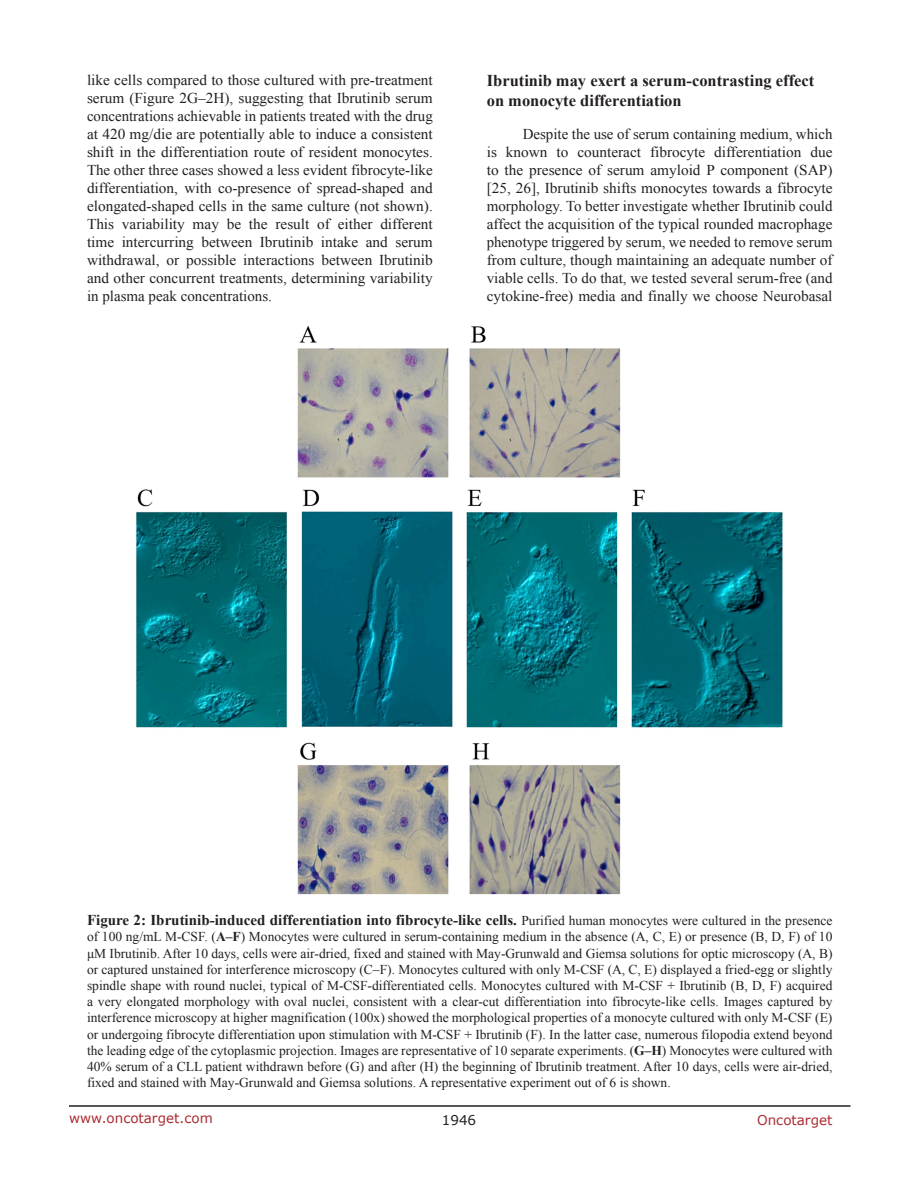
<style>
.page{position:relative;width:918px;height:1188px;background:#fff}
.page>*{position:absolute;margin:0;border:0;box-sizing:border-box;transform-origin:0 0}
.SubHeading_middle{font:700 16.5px/19.8px "Times New Roman";color:#231f20}
.BodyText{font:15px/18px "Times New Roman";color:#231f20;text-align:justify}
.FigureText{font:700 15px "Times New Roman";color:#231f20}
.FigureText-2{font:13.5px/16.2px "Times New Roman";color:#231f20;text-align:justify}
.t1{font:13.5px "Verdana";color:#ac2b31}
.t2{font:13.5px "Verdana";color:#231f20}
.s1{font-weight:400;font-size:13.5px}
.s2{font-weight:700}
</style>
<div class="page">
<hr style="left:69px;top:1105px;width:781px;height:2px;background:#231f20">
<img style="left:136px;top:326px;width:647px;height:569px">
<p class="BodyText" style="left:87px;top:71px;width:347px">like cells compared to those cultured with pre-treatment serum (Figure 2G–2H), suggesting that Ibrutinib serum concentrations achievable in patients treated with the drug at 420 mg/die are potentially able to induce a consistent shift in the differentiation route of resident monocytes.<br>The other three cases showed a less evident fibrocyte-like differentiation, with co-presence of spread-shaped and elongated-shaped cells in the same culture (not shown).<br>This variability may be the result of either different time intercurring between Ibrutinib intake and serum withdrawal, or possible interactions between Ibrutinib and other concurrent treatments, determining variability in plasma peak concentrations.</p>
<p class="SubHeading_middle" style="left:487px;top:70px;width:329px">Ibrutinib may exert a serum-contrasting effect on monocyte differentiation</p>
<p class="BodyText" style="left:487px;top:125px;width:347px;text-indent:36px">Despite the use of serum containing medium, which is known to counteract fibrocyte differentiation due to the presence of serum amyloid P component (SAP) [25, 26], Ibrutinib shifts monocytes towards a fibrocyte morphology. To better investigate whether Ibrutinib could affect the acquisition of the typical rounded macrophage phenotype triggered by serum, we needed to remove serum from culture, though maintaining an adequate number of viable cells. To do that, we tested several serum-free (and cytokine-free) media and finally we choose Neurobasal</p>
<p class="FigureText" style="left:87px;top:910px;width:747px">Figure 2: Ibrutinib-induced differentiation into fibrocyte-like cells. <span class="s1">Purified human monocytes were cultured in the presence</span></p>
<p class="FigureText-2" style="left:87px;top:929px;width:747px">of 100 ng/mL M-CSF. (<span class="s2">A–F</span>) Monocytes were cultured in serum-containing medium in the absence (A, C, E) or presence (B, D, F) of 10 μM Ibrutinib. After 10 days, cells were air-dried, fixed and stained with May-Grunwald and Giemsa solutions for optic microscopy (A, B) or captured unstained for interference microscopy (C–F). Monocytes cultured with only M-CSF (A, C, E) displayed a fried-egg or slightly spindle shape with round nuclei, typical of M-CSF-differentiated cells. Monocytes cultured with M-CSF + Ibrutinib (B, D, F) acquired a very elongated morphology with oval nuclei, consistent with a clear-cut differentiation into fibrocyte-like cells. Images captured by interference microscopy at higher magnification (100x) showed the morphological properties of a monocyte cultured with only M-CSF (E) or undergoing fibrocyte differentiation upon stimulation with M-CSF + Ibrutinib (F). In the latter case, numerous filopodia extend beyond the leading edge of the cytoplasmic projection. Images are representative of 10 separate experiments. (<span class="s2">G–H</span>) Monocytes were cultured with 40% serum of a CLL patient withdrawn before (G) and after (H) the beginning of Ibrutinib treatment. After 10 days, cells were air-dried, fixed and stained with May-Grunwald and Giemsa solutions. A representative experiment out of 6 is shown.</p>
<p class="t1" style="left:69px;top:1109px;width:145px">www.oncotarget.com</p>
<p class="t2" style="left:442px;top:1111px;width:36px">1946</p>
<p class="t1" style="left:757px;top:1111px;width:77px">Oncotarget</p>
</div>
